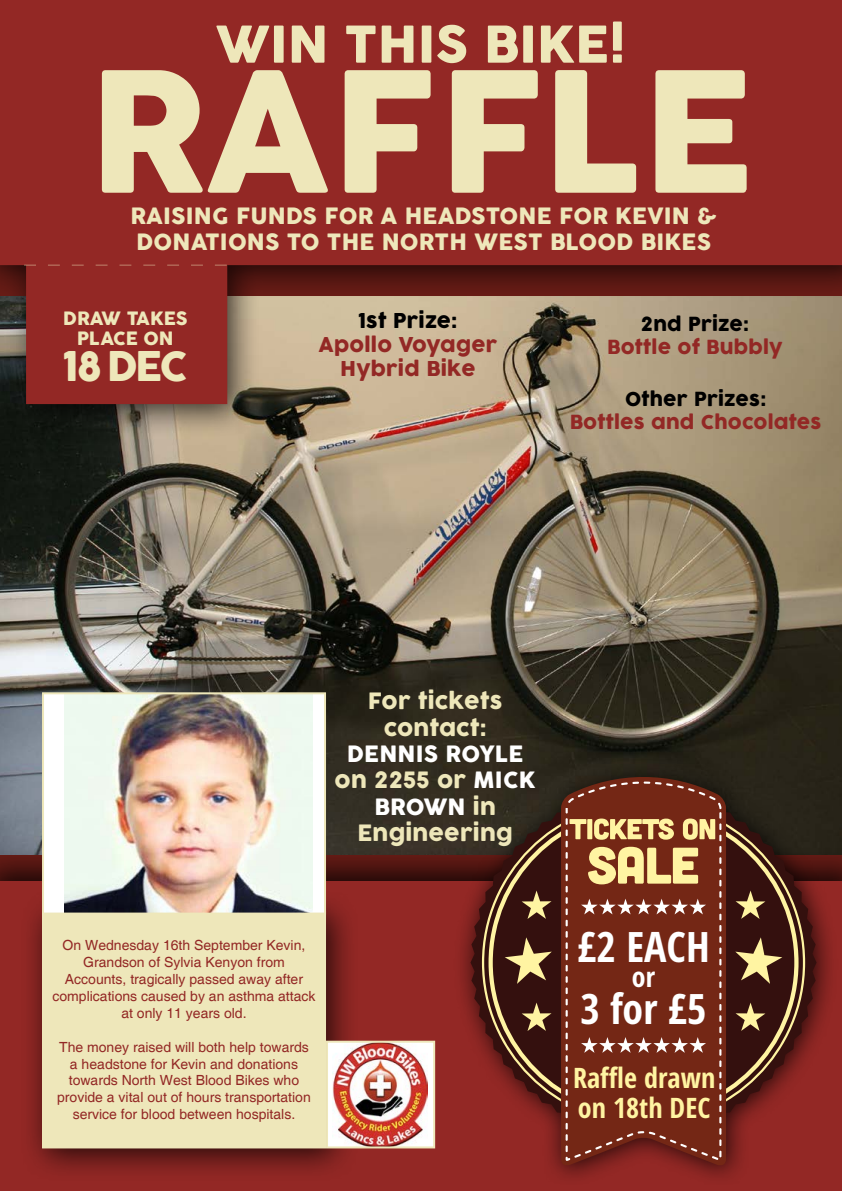
<style>
.page{position:relative;width:842px;height:1191px;background:#fff}
.page>*{position:absolute;margin:0;border:0;box-sizing:border-box;transform-origin:0 0}
.t1{font:165px "COCOGOOSE";color:#eee7ba}
.t2{font:50px "COCOGOOSE";color:#eee7ba}
.t3{font:700 condensed 41.9px "Open Sans";color:#fff}
.t4{font:40px "COCOGOOSE";color:#eee7ba}
.t5{font:700 condensed 28.2px/29.4px "Open Sans";color:#fff4a2}
.t6{font:700 condensed 27.9px "Open Sans";color:#fff}
.t7{font:22px/26.4px "COCOGOOSE";letter-spacing:.01em;color:#eee7ba;text-align:center}
.t8{font:20px/24px "COCOGOOSE";letter-spacing:.01em;color:#932825;text-align:center}
.t9{font:20px "COCOGOOSE";letter-spacing:.01em;color:#000}
.t10{font:19px "COCOGOOSE";letter-spacing:.01em;color:#932825}
.t11{font:19px "COCOGOOSE";letter-spacing:.01em;color:#000}
.t12{font:18px/20px "COCOGOOSE";color:#eee7ba;text-align:center}
.t13{font:14px/16.8px "Helvetica";color:#932825;text-align:center}
.s1{color:#fff}
</style>
<div class="page">
<img style="left:0;top:438px;width:842px;height:409px">
<div style="left:0;top:847px;width:842px;height:344px;background:#000;opacity:.75"></div>
<div style="left:0;top:882px;width:842px;height:309px;background:#932825"></div>
<div style="left:452px;top:757px;width:387px;height:430px;background:#000;opacity:.75"></div>
<svg style="left:470px;top:789px;width:347px;height:346px"></svg>
<svg style="left:482px;top:801px;width:323px;height:323px"></svg>
<svg style="left:488px;top:807px;width:310px;height:310px;fill:#34100e"></svg>
<svg style="left:561px;top:777px;width:165px;height:388px;fill:#742715"></svg>
<svg style="left:566px;top:781px;width:155px;height:379px;fill:#742715"></svg>
<svg style="left:581px;top:898px;width:125px;height:16px"></svg>
<svg style="left:581px;top:1037px;width:125px;height:15px"></svg>
<svg style="left:569px;top:819px;width:17px;height:20px"></svg>
<div style="left:587px;top:819px;width:5px;height:20px;background:#fff4a2"></div>
<svg style="left:594px;top:818px;width:80px;height:21px"></svg>
<svg style="left:683px;top:818px;width:32px;height:21px"></svg>
<svg style="left:588px;top:846px;width:110px;height:38px"></svg>
<div style="left:0;top:0;width:842px;height:438px;background:#000;opacity:.75"></div>
<svg style="left:0;top:0;width:842px;height:404px;fill:#932825"></svg>
<svg style="left:24px;top:265px;width:203px;height:1px"></svg>
<div style="left:20px;top:889px;width:340px;height:293px;background:#000;opacity:.75"></div>
<div style="left:43px;top:911px;width:282px;height:237px;background:#eee7ba"></div>
<div style="left:42px;top:910px;width:284px;height:238px;border:1px solid #eee7ba"></div>
<div style="left:43px;top:693px;width:282px;height:220px;background:#fff"></div>
<img style="left:64px;top:695px;width:249px;height:216px">
<div style="left:42px;top:692px;width:284px;height:222px;border:2px solid #eee7ba"></div>
<div style="left:327px;top:1041px;width:107px;height:106px;background:#fff"></div>
<img style="left:332px;top:1043px;width:95px;height:102px">
<div style="left:326px;top:1040px;width:109px;height:108px;border:2px solid #eee7ba"></div>
<h2 class="t2" style="left:216px;top:7px;width:411px">WIN THIS BIKE!</h2>
<h1 class="t1" style="left:88px;top:8px;width:667px">RAFFLE</h1>
<h3 class="t7" style="left:130px;top:203px;width:588px;text-align:left">RAISING FUNDS FOR A HEADSTONE FOR KEVIN &amp;<br>DONATIONS TO THE NORTH WEST BLOOD BIKES</h3>
<p class="t12" style="left:63px;top:309px;width:126px">DRAW TAKES<br>PLACE ON</p>
<h3 class="t4" style="left:63px;top:337px;width:126px">18 DEC</h3>
<h3 class="t9" style="left:359px;top:305px;width:100px">1st Prize:</h3>
<h3 class="t8" style="left:319px;top:332px;width:180px">Apollo Voyager<br>Hybrid Bike</h3>
<h3 class="t11" style="left:641px;top:310px;width:109px">2nd Prize:</h3>
<h3 class="t10" style="left:607px;top:333px;width:177px">Bottle of Bubbly</h3>
<h3 class="t11" style="left:625px;top:384px;width:143px">Other Prizes:</h3>
<h3 class="t10" style="left:570px;top:407px;width:253px">Bottles and Chocolates</h3>
<h3 class="t7" style="left:368px;top:688px;width:136px">For tickets contact:</h3>
<h3 class="t7" style="left:335px;top:741px;width:202px"><span class="s1">DENNIS ROYLE </span>on 2255 or <span class="s1">MICK<br>BROWN</span> in<br>Engineering</h3>
<p class="t13" style="left:52px;top:937px;width:265px">On Wednesday 16th September Kevin, Grandson of Sylvia Kenyon from Accounts, tragically passed away after complications caused by an asthma attack at only 11 years old.</p>
<p class="t13" style="left:57px;top:1038px;width:255px">The money raised will both help towards a headstone for Kevin and donations towards North West Blood Bikes who provide a vital out of hours transportation service for blood between hospitals.</p>
<h3 class="t3" style="left:577px;top:917px;width:134px">£2 EACH</h3>
<h3 class="t6" style="left:632px;top:957px;width:25px">or</h3>
<h3 class="t3" style="left:580px;top:979px;width:128px">3 for £5</h3>
<h3 class="t5" style="left:573px;top:1062px;width:144px">Raffle drawn on 18th DEC</h3>
</div>
